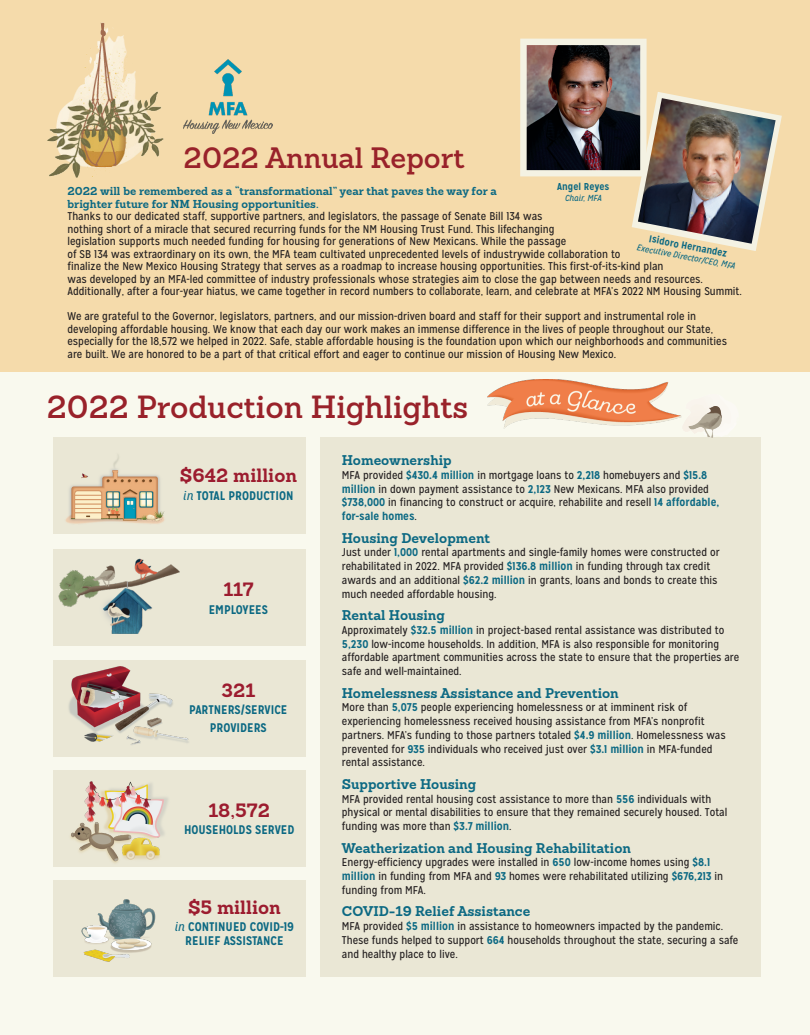
<style>
.page{position:relative;width:810px;height:1035px;background:#fff}
.page>*{position:absolute;margin:0;border:0;box-sizing:border-box;transform-origin:0 0}
.t1{font:600 31.25px "Sanchez";color:#99222a}
.t2{font:600 28.75px "Sanchez";color:#99222a}
.facts_and_figures{font:700 18.75px "Sanchez";color:#9c1c2f}
.Headings_2{font:700 13.75px "Sanchez";color:#0c6983}
.facts_and_figures-2{font:700 12.5px/13.8px "Mission Gothic";color:#0c6983;text-align:center}
.body_copy{font:11.25px/13.8px "Mission Gothic";color:#231f20}
.body_copy-2{font:700 11.25px/12.5px "Sanchez";color:#0c6983}
.t3{font:700 10px "Mission Gothic";color:#0c6983}
.t4{font:italic 8.75px "Mission Gothic";color:#0c6983}
.s1{font-weight:700;color:#0c6983}
.s2{font-weight:400;font-style:italic}
</style>
<div class="page">
<div style="left:0;top:11px;width:810px;height:1024px;background:#f9f9ee"></div>
<div style="left:54px;top:881px;width:252px;height:96px;background:#eae7d5"></div>
<div style="left:54px;top:770px;width:252px;height:97px;background:#eae7d5"></div>
<div style="left:54px;top:550px;width:252px;height:96px;background:#eae7d5"></div>
<div style="left:0;top:0;width:810px;height:371px;background:#f5dbab"></div>
<img style="left:184px;top:59px;width:89px;height:74px">
<svg style="left:628px;top:92px;width:154px;height:159px"></svg>
<div style="left:520px;top:39px;width:127px;height:137px;border:6px solid #f4f2e3"></div>
<img style="left:527px;top:45px;width:113px;height:125px">
<div style="left:54px;top:437px;width:252px;height:97px;background:#eae7d5"></div>
<img style="left:488px;top:379px;width:193px;height:49px">
<div style="left:320px;top:437px;width:441px;height:540px;background:#eae7d5"></div>
<img style="left:688px;top:407px;width:34px;height:30px">
<img style="left:59px;top:558px;width:121px;height:76px">
<img style="left:70px;top:781px;width:98px;height:82px">
<img style="left:81px;top:900px;width:75px;height:62px">
<img style="left:47px;top:23px;width:117px;height:155px">
<img style="left:638px;top:98px;width:138px;height:146px">
<img style="left:53px;top:442px;width:112px;height:92px">
<div style="left:54px;top:660px;width:252px;height:96px;background:#eae7d5"></div>
<img style="left:53px;top:666px;width:152px;height:91px">
<p class="t2" style="left:184px;top:139px;width:283px">2022 Annual Report</p>
<p class="t3" style="left:557px;top:180px;width:54px">Angel Reyes</p>
<p class="t4" style="left:565px;top:192px;width:38px">Chair, MFA</p>
<p class="body_copy-2" style="left:68px;top:185px;width:431px">2022 will be remembered as a “transformational” year that paves the way for a brighter future for NM Housing opportunities.</p>
<p class="body_copy" style="left:68px;top:210px;width:676px;line-height:12.5px">Thanks to our dedicated staff, supportive partners, and legislators, the passage of Senate Bill 134 was<br>nothing short of a miracle that secured recurring funds for the NM Housing Trust Fund. This lifechanging<br>legislation supports much needed funding for housing for generations of New Mexicans. While the passage<br>of SB 134 was extraordinary on its own, the MFA team cultivated unprecedented levels of industrywide collaboration to<br>finalize the New Mexico Housing Strategy that serves as a roadmap to increase housing opportunities. This first-of-its-kind plan<br>was developed by an MFA-led committee of industry professionals whose strategies aim to close the gap between needs and resources.<br>Additionally, after a four-year hiatus, we came together in record numbers to collaborate, learn, and celebrate at MFA’s 2022 NM Housing Summit.</p>
<p class="body_copy" style="left:68px;top:310px;width:661px;line-height:12.5px">We are grateful to the Governor, legislators, partners, and our mission-driven board and staff for their support and instrumental role in developing affordable housing. We know that each day our work makes an immense difference in the lives of people throughout our State, especially for the 18,572 we helped in 2022. Safe, stable affordable housing is the foundation upon which our neighborhoods and communities are built. We are honored to be a part of that critical effort and eager to continue our mission of Housing New Mexico.</p>
<p class="t3" style="left:650px;top:232px;width:81px;rotate:11deg">Isidoro Hernandez</p>
<p class="t4" style="left:638px;top:242px;width:102px;rotate:11deg">Executive Director/CEO, MFA</p>
<p class="t1" style="left:47px;top:386px;width:423px">2022 Production Highlights</p>
<p class="Headings_2" style="left:342px;top:451px;width:111px">Homeownership</p>
<p class="body_copy" style="left:342px;top:468px;width:379px">MFA provided <span class="s1">$430.4 million</span> in mortgage loans to <span class="s1">2,218</span> homebuyers and <span class="s1">$15.8 million</span> in down payment assistance to <span class="s1">2,123</span> New Mexicans. MFA also provided <span class="s1">$738,000</span> in financing to construct or acquire, rehabilite and resell <span class="s1">14 affordable, for-sale homes</span>.</p>
<p class="Headings_2" style="left:342px;top:528px;width:150px">Housing Development</p>
<p class="body_copy" style="left:342px;top:546px;width:379px">Just under <span class="s1">1,000</span> rental apartments and single-family homes were constructed or rehabilitated in 2022. MFA provided <span class="s1">$136.8 million</span> in funding through tax credit awards and an additional <span class="s1">$62.2 million</span> in grants, loans and bonds to create this much needed affordable housing.</p>
<p class="Headings_2" style="left:342px;top:606px;width:105px">Rental Housing</p>
<p class="body_copy" style="left:342px;top:623px;width:399px">Approximately <span class="s1">$32.5 million</span> in project-based rental assistance was distributed to <span class="s1">5,230</span> low-income households. In addition, MFA is also responsible for monitoring affordable apartment communities across the state to ensure that the properties are safe and well-maintained.</p>
<p class="Headings_2" style="left:342px;top:683px;width:278px">Homelessness Assistance and Prevention</p>
<p class="body_copy" style="left:342px;top:701px;width:385px">More than <span class="s1">5,075</span> people experiencing homelessness or at imminent risk of experiencing homelessness received housing assistance from MFA’s nonprofit partners. MFA’s funding to those partners totaled <span class="s1">$4.9 million</span>. Homelessness was prevented for <span class="s1">935</span> individuals who received just over <span class="s1">$3.1 million</span> in MFA-funded rental assistance.</p>
<p class="Headings_2" style="left:342px;top:774px;width:136px">Supportive Housing</p>
<p class="body_copy" style="left:342px;top:792px;width:387px">MFA provided rental housing cost assistance to more than <span class="s1">556</span> individuals with physical or mental disabilities to ensure that they remained securely housed. Total funding was more than <span class="s1">$3.7 million</span>.</p>
<p class="Headings_2" style="left:342px;top:838px;width:291px">Weatherization and Housing Rehabilitation</p>
<p class="body_copy" style="left:342px;top:856px;width:383px">Energy-efficiency upgrades were installed in <span class="s1">650</span> low-income homes using <span class="s1">$8.1 million</span> in funding from MFA and <span class="s1">93</span> homes were rehabilitated utilizing <span class="s1">$676,213</span> in funding from MFA.</p>
<p class="Headings_2" style="left:342px;top:902px;width:190px">COVID-19 Relief Assistance</p>
<p class="body_copy" style="left:342px;top:919px;width:398px">MFA provided <span class="s1">$5 million</span> in assistance to homeowners impacted by the pandemic.<br>These funds helped to support <span class="s1">664</span> households throughout the state, securing a safe and healthy place to live.</p>
<p class="facts_and_figures" style="left:180px;top:463px;width:119px">$642 million</p>
<p class="facts_and_figures-2" style="left:183px;top:489px;width:112px"><span class="s2">in</span> TOTAL PRODUCTION</p>
<p class="facts_and_figures" style="left:223px;top:576px;width:32px">117</p>
<p class="facts_and_figures-2" style="left:209px;top:602px;width:61px">EMPLOYEES</p>
<p class="facts_and_figures" style="left:222px;top:677px;width:35px">321</p>
<p class="facts_and_figures-2" style="left:189px;top:701px;width:100px;line-height:17.5px">PARTNERS/SERVICE<br>PROVIDERS</p>
<p class="facts_and_figures" style="left:209px;top:797px;width:63px">18,572</p>
<p class="facts_and_figures-2" style="left:184px;top:823px;width:112px">HOUSEHOLDS SERVED</p>
<p class="facts_and_figures" style="left:188px;top:894px;width:94px">$5 million</p>
<p class="facts_and_figures-2" style="left:175px;top:920px;width:121px"><span class="s2">in</span> CONTINUED COVID-19<br>RELIEF ASSISTANCE</p>
</div>
